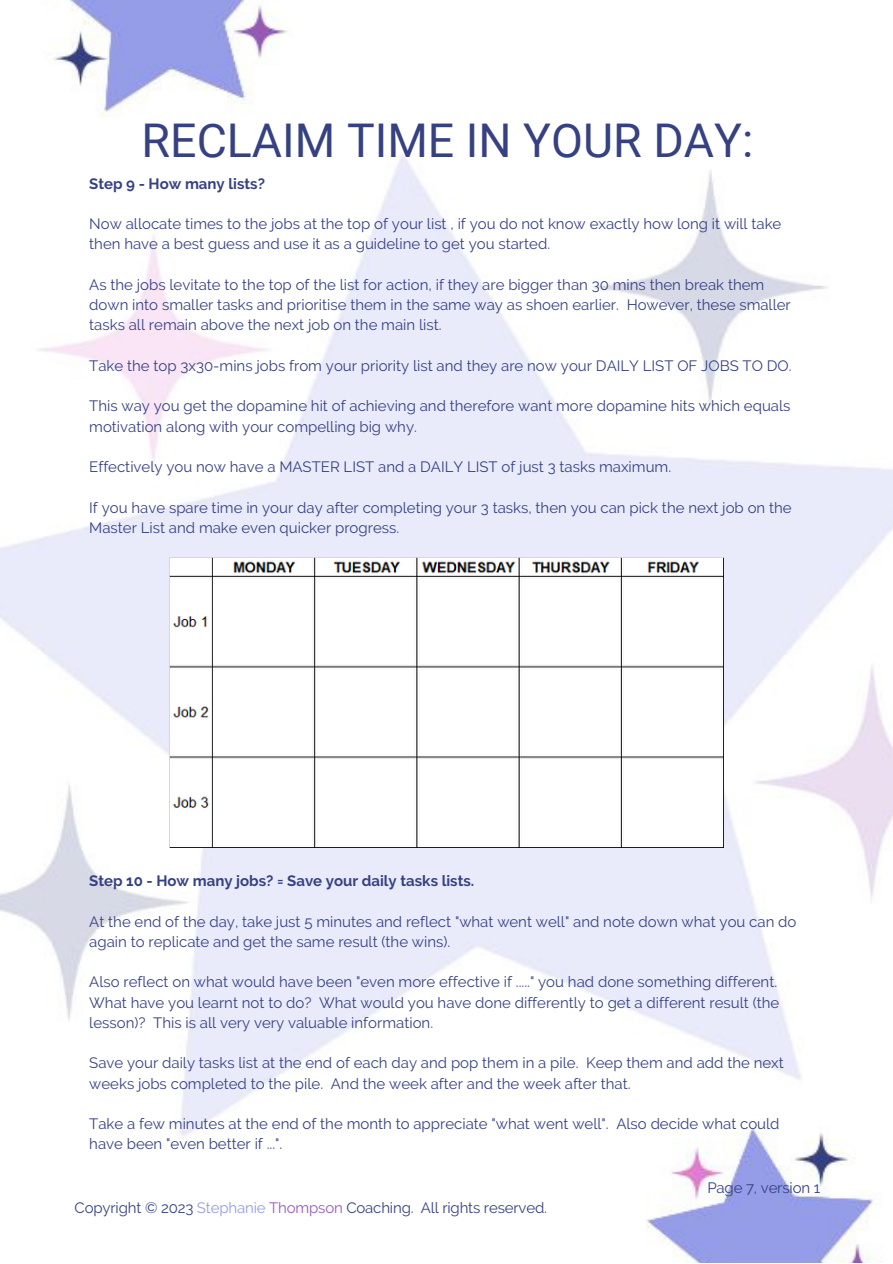
<style>
.page{position:relative;width:893px;height:1264px;background:#fff}
.page>*{position:absolute;margin:0;border:0;box-sizing:border-box;transform-origin:0 0}
.t1{font:46.5px "Roboto";color:#364182}
.t2{font:15px/20.2px "Raleway";color:#364182}
.t3{font:700 15px "Raleway";color:#364182}
.s1{color:#959ce8}
.s2{color:#975ab6}
</style>
<div class="page">
<img style="left:0;top:0;width:892px;height:1262px">
<img style="left:169px;top:557px;width:554px;height:290px">
<p class="t1" style="left:142px;top:114px;width:613px">RECLAIM TIME IN YOUR DAY:</p>
<p class="t3" style="left:89px;top:174px;width:177px">Step 9 - How many lists?</p>
<p class="t2" style="left:89px;top:214px;width:693px">Now allocate times to the jobs at the top of your list , if you do not know exactly how long it will take then have a best guess and use it as a guideline to get you started.</p>
<p class="t2" style="left:89px;top:274px;width:703px">As the jobs levitate to the top of the list for action, if they are bigger than 30 mins then break them down into smaller tasks and prioritise them in the same way as shoen earlier. However, these smaller tasks all remain above the next job on the main list.</p>
<p class="t2" style="left:89px;top:355px;width:703px">Take the top 3x30-mins jobs from your priority list and they are now your DAILY LIST OF JOBS TO DO.</p>
<p class="t2" style="left:89px;top:396px;width:702px">This way you get the dopamine hit of achieving and therefore want more dopamine hits which equals motivation along with your compelling big why.</p>
<p class="t2" style="left:89px;top:456px;width:583px">Effectively you now have a MASTER LIST and a DAILY LIST of just 3 tasks maximum.</p>
<p class="t2" style="left:89px;top:497px;width:704px">If you have spare time in your day after completing your 3 tasks, then you can pick the next job on the<br>Master List and make even quicker progress.</p>
<p class="t3" style="left:89px;top:872px;width:386px">Step 10 - How many jobs? = Save your daily tasks lists.</p>
<p class="t2" style="left:89px;top:911px;width:708px">At the end of the day, take just 5 minutes and reflect "what went well" and note down what you can do again to replicate and get the same result (the wins).</p>
<p class="t2" style="left:89px;top:972px;width:691px">Also reflect on what would have been "even more effective if ....." you had done something different.<br>What have you learnt not to do? What would you have done differently to get a different result (the lesson)? This is all very very valuable information.</p>
<p class="t2" style="left:89px;top:1052px;width:696px">Save your daily tasks list at the end of each day and pop them in a pile. Keep them and add the next weeks jobs completed to the pile. And the week after and the week after that.</p>
<p class="t2" style="left:89px;top:1113px;width:691px">Take a few minutes at the end of the month to appreciate "what went well". Also decide what could have been "even better if ...".</p>
<p class="t2" style="left:75px;top:1197px;width:474px">Copyright © 2023 <span class="s1">Stephanie</span> <span class="s2">Thompson</span> Coaching. All rights reserved.</p>
<p class="t2" style="left:707px;top:1177px;width:114px">Page 7, version 1</p>
</div>
